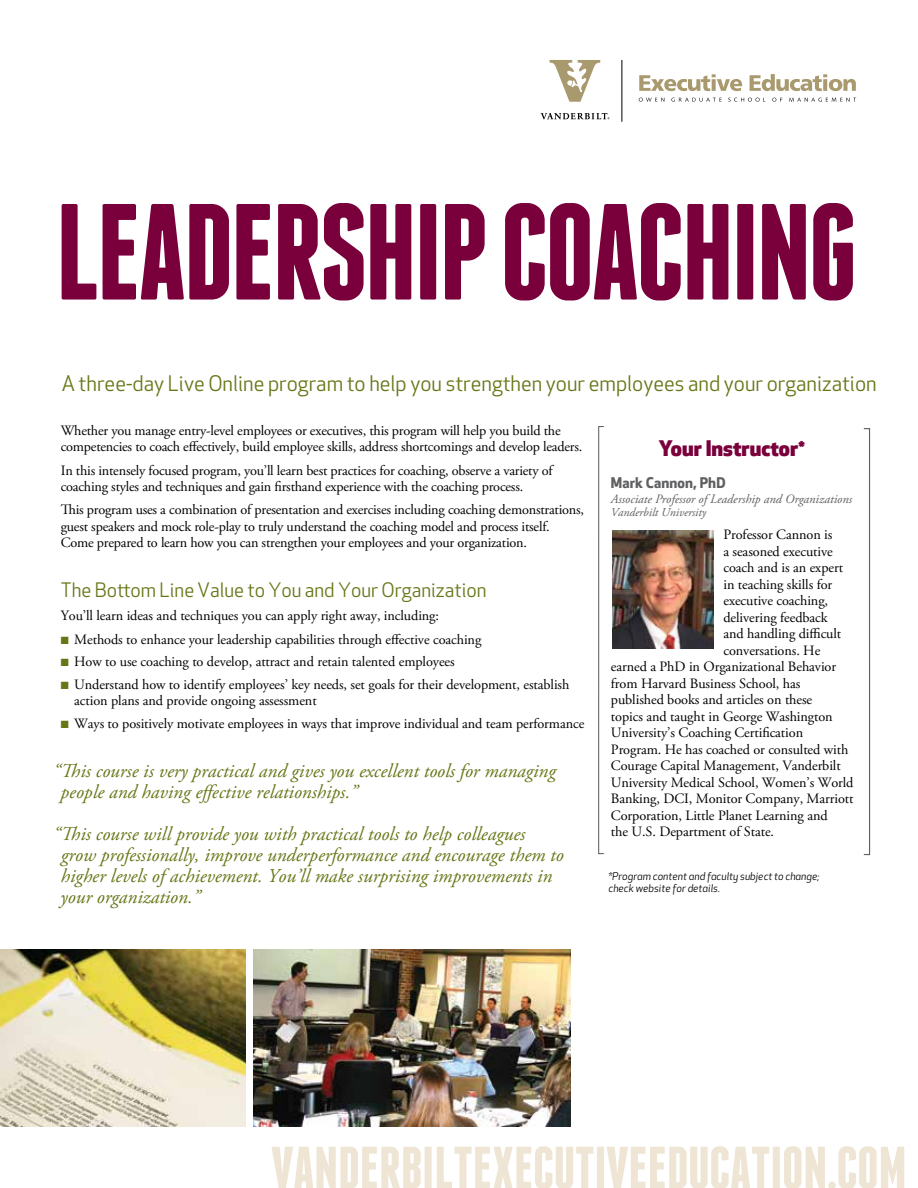
<style>
.page{position:relative;width:918px;height:1188px;background:#fff}
.page>*{position:absolute;margin:0;border:0;box-sizing:border-box;transform-origin:0 0}
.t1{font:700 136.5px "Franchise";letter-spacing:-.025em;color:#7a003c}
.t2{font:700 60px "Franchise";letter-spacing:-.01em;color:#efe5d4}
.t3{font:21px "Apex New";color:#677718}
.t4{font:800 21px "Apex New";color:#7a003c}
.t5{font:italic 19.5px/21px "Adobe Garamond Pro";color:#677718}
.t6{font:19.5px "Apex New";color:#677718}
.t7{font:700 14.4px "Apex New";letter-spacing:.01em;color:#5f6062}
.t8{font:14.25px/16.5px "Adobe Garamond Pro";letter-spacing:-.005em;color:#000}
.t9{font:italic 12.75px "Adobe Garamond Pro";color:#5f6062}
.t10{font:italic 12px "Adobe Garamond Pro";letter-spacing:-.005em;color:#5f6062}
.t11{font:italic 10.5px/12.6px "Apex New";color:#000}
.s1{color:#677718}
</style>
<div class="page">
<img style="left:254px;top:949px;width:316px;height:177px">
<img style="left:0;top:949px;width:246px;height:178px">
<img style="left:612px;top:530px;width:102px;height:119px">
<div style="left:863px;top:428px;width:7px;height:427px;border:1px solid #5f6062"></div>
<div style="left:598px;top:426px;width:6px;height:428px;border:1px solid #5f6062"></div>
<svg style="left:639px;top:98px;width:25px;height:4px"></svg>
<svg style="left:671px;top:98px;width:51px;height:4px"></svg>
<svg style="left:728px;top:98px;width:37px;height:4px"></svg>
<svg style="left:772px;top:98px;width:10px;height:4px"></svg>
<svg style="left:789px;top:98px;width:67px;height:4px"></svg>
<svg style="left:550px;top:60px;width:50px;height:42px"></svg>
<hr style="left:622px;top:60px;width:1px;height:62px;background:#000">
<svg style="left:541px;top:113px;width:69px;height:6px"></svg>
<svg style="left:639px;top:74px;width:103px;height:17px"></svg>
<svg style="left:750px;top:74px;width:106px;height:17px"></svg>
<h1 class="t1" style="left:55px;top:188px;width:804px">LEADERSHIP COACHING</h1>
<h3 class="t3" style="left:62px;top:370px;width:816px">A three-day Live Online program to help you strengthen your employees and your organization</h3>
<p class="t8" style="left:61px;top:423px;width:523px">Whether you manage entry-level employees or executives, this program will help you build the competencies to coach effectively, build employee skills, address shortcomings and develop leaders.</p>
<p class="t8" style="left:61px;top:462px;width:493px">In this intensely focused program, you’ll learn best practices for coaching, observe a variety of coaching styles and techniques and gain firsthand experience with the coaching process.</p>
<p class="t8" style="left:61px;top:502px;width:525px">This program uses a combination of presentation and exercises including coaching demonstrations, guest speakers and mock role-play to truly understand the coaching model and process itself.<br>Come prepared to learn how you can strengthen your employees and your organization.</p>
<h3 class="t6" style="left:61px;top:578px;width:427px">The Bottom Line Value to You and Your Organization</h3>
<p class="t8" style="left:61px;top:608px;width:380px">You’ll learn ideas and techniques you can apply right away, including:</p>
<p class="t8" style="left:61px;top:631px;width:422px"><span class="s1">■</span> Methods to enhance your leadership capabilities through effective coaching</p>
<p class="t8" style="left:61px;top:654px;width:396px"><span class="s1">■</span> How to use coaching to develop, attract and retain talented employees</p>
<p class="t8" style="left:74px;top:676px;width:497px;text-indent:-14px"><span class="s1">■</span> Understand how to identify employees’ key needs, set goals for their development, establish action plans and provide ongoing assessment</p>
<p class="t8" style="left:61px;top:715px;width:525px"><span class="s1">■</span> Ways to positively motivate employees in ways that improve individual and team performance</p>
<h3 class="t5" style="left:61px;top:761px;width:497px;text-indent:-7px">“This course is very practical and gives you excellent tools for managing people and having effective relationships.”</h3>
<h3 class="t5" style="left:61px;top:824px;width:505px;text-indent:-7px">“This course will provide you with practical tools to help colleagues grow professionally, improve underperformance and encourage them to higher levels of achievement. You’ll make surprising improvements in your organization.”</h3>
<h3 class="t4" style="left:659px;top:433px;width:148px">Your Instructor<sup>*</sup></h3>
<p class="t7" style="left:611px;top:472px;width:116px">Mark Cannon, PhD</p>
<p class="t9" style="left:611px;top:491px;width:243px">Associate Professor of Leadership and Organizations</p>
<p class="t10" style="left:611px;top:505px;width:97px">Vanderbilt University</p>
<p class="t8" style="left:723px;top:527px;width:111px">Professor Cannon is</p>
<p class="t8" style="left:723px;top:544px;width:111px">a seasoned executive</p>
<p class="t8" style="left:723px;top:560px;width:121px">coach and is an expert</p>
<p class="t8" style="left:723px;top:577px;width:110px">in teaching skills for</p>
<p class="t8" style="left:723px;top:593px;width:106px">executive coaching,</p>
<p class="t8" style="left:723px;top:610px;width:106px">delivering feedback</p>
<p class="t8" style="left:723px;top:626px;width:119px">and handling difficult</p>
<p class="t8" style="left:723px;top:643px;width:98px">conversations. He</p>
<p class="t8" style="left:611px;top:659px;width:227px">earned a PhD in Organizational Behavior</p>
<p class="t8" style="left:611px;top:676px;width:191px">from Harvard Business School, has</p>
<p class="t8" style="left:611px;top:692px;width:203px">published books and articles on these</p>
<p class="t8" style="left:611px;top:709px;width:223px">topics and taught in George Washington</p>
<p class="t8" style="left:611px;top:725px;width:194px">University’s Coaching Certification</p>
<p class="t8" style="left:611px;top:742px;width:239px">Program. He has coached or consulted with</p>
<p class="t8" style="left:611px;top:758px;width:231px">Courage Capital Management, Vanderbilt</p>
<p class="t8" style="left:611px;top:775px;width:244px">University Medical School, Women’s World</p>
<p class="t8" style="left:611px;top:791px;width:244px">Banking, DCI, Monitor Company, Marriott</p>
<p class="t8" style="left:611px;top:808px;width:218px">Corporation, Little Planet Learning and</p>
<p class="t8" style="left:611px;top:824px;width:165px">the U.S. Department of State.</p>
<p class="t11" style="left:609px;top:870px;width:212px">*Program content and faculty subject to change; check website for details.</p>
<h2 class="t2" style="left:271px;top:1140px;width:637px">VANDERBILTEXECUTIVEEDUCATION.COM</h2>
</div>
